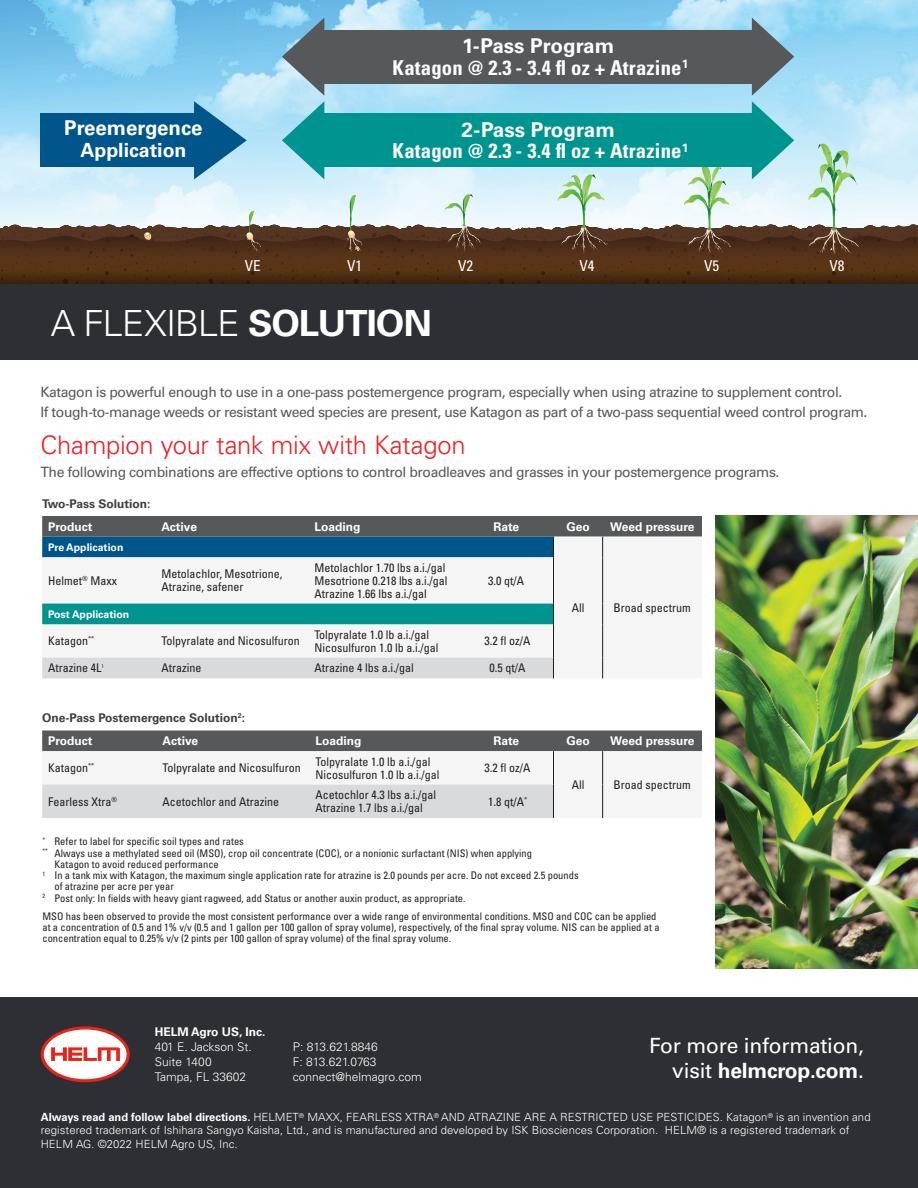
<style>
.page{position:relative;width:918px;height:1188px;background:#fff}
.page>*{position:absolute;margin:0;border:0;box-sizing:border-box;transform-origin:0 0}
.ContentParagraph{font:300 36px "Univers LT Std";letter-spacing:-.03em;color:#fff}
.ContentSubheads{font:300 25.5px "Univers LT Std";letter-spacing:-.01em;color:#ee1d23}
.t1{font:21px/25.2px "Univers LT Std";letter-spacing:-.01em;color:#fff;text-align:right}
.t2{font:700 condensed 20.4px "Univers LT Std";letter-spacing:.01em;color:#fff}
.t3{font:700 20.4px "Univers LT Std";color:#fff}
.t4{font:700 19.5px "Univers LT Std";color:#fff}
.t5{font:condensed 15px "Univers LT Pro";color:#fff}
.t6{font:14.25px/19.5px "Univers LT Std";letter-spacing:-.03em;color:#57585a}
.ChartText-Reg{font:condensed 12px/12.8px "Univers LT Std";color:#231f20}
.ChartText-Bold{font:700 12px "Univers LT Std";color:#fff}
.t7{font:300 12px "Univers LT Std";color:#fff}
.ChartText-Bold-2{font:700 12px "Univers LT Std";color:#3e3e3f}
.t8{font:300 11.25px/13.2px "Univers LT Std";letter-spacing:.005em;color:#fff}
.ChartText-Reg-2{font:condensed 10.5px/11.2px "Univers LT Std";color:#231f20}
.ChartText-Bold-3{font:700 10.5px "Univers LT Std";color:#fff}
.ChartText-Reg-3{font:condensed 5.25px "Univers LT Std";color:#231f20}
.s1{font-size:19.5px}
.s2{font-weight:700}
</style>
<div class="page">
<div style="left:42px;top:557px;width:562px;height:121px;background:#f5f5f6"></div>
<svg style="left:42px;top:516px;width:660px;height:41px;background:#47697e"></svg>
<hr style="left:553px;top:557px;width:1px;height:47px;background:#231f20">
<hr style="left:602px;top:557px;width:1px;height:47px;background:#231f20">
<div style="left:42px;top:604px;width:512px;height:20px;background:#009491"></div>
<svg style="left:602px;top:604px;width:1px;height:20px"></svg>
<hr style="left:553px;top:624px;width:1px;height:34px;background:#231f20">
<hr style="left:602px;top:624px;width:1px;height:34px;background:#231f20">
<svg style="left:602px;top:658px;width:1px;height:20px"></svg>
<div style="left:42px;top:658px;width:512px;height:20px;background:#d9dadc"></div>
<div style="left:42px;top:730px;width:660px;height:21px;background:#57585a"></div>
<div style="left:42px;top:751px;width:660px;height:67px;background:#f5f5f6"></div>
<div style="left:42px;top:785px;width:511px;height:33px;background:#d9dadc"></div>
<hr style="left:553px;top:751px;width:1px;height:34px;background:#231f20">
<hr style="left:602px;top:751px;width:1px;height:34px;background:#231f20">
<hr style="left:602px;top:785px;width:1px;height:33px;background:#231f20">
<hr style="left:553px;top:785px;width:1px;height:33px;background:#231f20">
<div style="left:0;top:998px;width:918px;height:190px;background:#2d2f34"></div>
<svg style="left:41px;top:1026px;width:89px;height:56px"></svg>
<img style="left:716px;top:516px;width:202px;height:453px">
<img style="left:0;top:0;width:368px;height:18px">
<img style="left:746px;top:0;width:87px;height:18px">
<svg style="left:0;top:18px;width:918px;height:266px;background:#7d9fa5"></svg>
<div style="left:0;top:284px;width:918px;height:76px;background:#2d2f34"></div>
<p class="t3" style="left:64px;top:116px;width:140px">Preemergence</p>
<p class="t4" style="left:80px;top:138px;width:108px">Application</p>
<p class="t3" style="left:462px;top:34px;width:154px">1-Pass Program</p>
<p class="t2" style="left:393px;top:55px;width:297px">Katagon <span class="s1">@</span> 2.3 - 3.4 fl oz + Atrazine<sup>1</sup></p>
<p class="t3" style="left:462px;top:118px;width:155px">2-Pass Program</p>
<p class="t2" style="left:393px;top:139px;width:297px">Katagon <span class="s1">@</span> 2.3 - 3.4 fl oz + Atrazine<sup>1</sup></p>
<p class="t5" style="left:245px;top:257px;width:17px">VE</p>
<p class="t5" style="left:347px;top:257px;width:17px">V1</p>
<p class="t5" style="left:458px;top:257px;width:17px">V2</p>
<p class="t5" style="left:580px;top:257px;width:17px">V4</p>
<p class="t5" style="left:704px;top:257px;width:17px">V5</p>
<p class="t5" style="left:830px;top:257px;width:17px">V8</p>
<p class="ContentParagraph" style="left:51px;top:301px;width:383px">A FLEXIBLE <span class="s2">SOLUTION</span></p>
<p class="t6" style="left:40px;top:383px;width:828px">Katagon is powerful enough to use in a one-pass postemergence program, especially when using atrazine to supplement control.<br>If tough-to-manage weeds or resistant weed species are present, use Katagon as part of a two-pass sequential weed control program.</p>
<p class="ContentSubheads" style="left:40px;top:430px;width:427px">Champion your tank mix with Katagon</p>
<p class="t6" style="left:40px;top:462px;width:740px">The following combinations are effective options to control broadleaves and grasses in your postemergence programs.</p>
<p class="ChartText-Bold-2" style="left:42px;top:497px;width:110px">Two-Pass Solution:</p>
<p class="ChartText-Bold" style="left:48px;top:519px;width:46px">Product</p>
<p class="ChartText-Bold" style="left:162px;top:519px;width:37px">Active</p>
<p class="ChartText-Bold" style="left:314px;top:519px;width:48px">Loading</p>
<p class="ChartText-Bold" style="left:493px;top:519px;width:27px">Rate</p>
<p class="ChartText-Bold" style="left:566px;top:519px;width:25px">Geo</p>
<p class="ChartText-Bold" style="left:610px;top:519px;width:86px">Weed pressure</p>
<p class="ChartText-Bold-3" style="left:48px;top:541px;width:77px">Pre Application</p>
<p class="ChartText-Reg" style="left:48px;top:574px;width:70px">Helmet<sup>®</sup> Maxx</p>
<p class="ChartText-Reg" style="left:162px;top:568px;width:123px">Metolachlor, Mesotrione,<br>Atrazine, safener</p>
<p class="ChartText-Bold-3" style="left:48px;top:608px;width:82px">Post Application</p>
<p class="ChartText-Reg" style="left:48px;top:635px;width:48px">Katagon<sup>**</sup></p>
<p class="ChartText-Reg" style="left:162px;top:635px;width:140px">Tolpyralate and Nicosulfuron</p>
<p class="ChartText-Reg" style="left:314px;top:561px;width:133px">Metolachlor 1.70 lbs a.i./gal</p>
<p class="ChartText-Reg" style="left:314px;top:574px;width:135px">Mesotrione 0.218 lbs a.i./gal</p>
<p class="ChartText-Reg" style="left:314px;top:587px;width:114px">Atrazine 1.66 lbs a.i./gal</p>
<p class="ChartText-Reg" style="left:314px;top:628px;width:116px">Tolpyralate 1.0 lb a.i./gal</p>
<p class="ChartText-Reg" style="left:314px;top:641px;width:125px">Nicosulfuron 1.0 lb a.i./gal</p>
<p class="ChartText-Reg" style="left:488px;top:574px;width:37px">3.0 qt/A</p>
<p class="ChartText-Reg" style="left:485px;top:635px;width:47px">3.2 fl oz/A</p>
<p class="ChartText-Reg" style="left:48px;top:662px;width:55px">Atrazine 4L</p>
<p class="ChartText-Reg-3" style="left:102px;top:663px;width:4px">1</p>
<p class="ChartText-Reg" style="left:162px;top:662px;width:41px">Atrazine</p>
<p class="ChartText-Reg" style="left:314px;top:662px;width:101px">Atrazine 4 lbs a.i./gal</p>
<p class="ChartText-Reg" style="left:490px;top:662px;width:37px">0.5 qt/A</p>
<p class="ChartText-Bold-2" style="left:42px;top:711px;width:204px">One-Pass Postemergence Solution<sup>2</sup>:</p>
<p class="ChartText-Reg" style="left:572px;top:601px;width:14px">All</p>
<p class="ChartText-Reg" style="left:614px;top:601px;width:79px">Broad spectrum</p>
<p class="ChartText-Bold" style="left:48px;top:734px;width:46px">Product</p>
<p class="ChartText-Bold" style="left:163px;top:734px;width:37px">Active</p>
<p class="ChartText-Bold" style="left:315px;top:734px;width:48px">Loading</p>
<p class="ChartText-Bold" style="left:493px;top:734px;width:27px">Rate</p>
<p class="ChartText-Bold" style="left:566px;top:734px;width:25px">Geo</p>
<p class="ChartText-Bold" style="left:610px;top:734px;width:86px">Weed pressure</p>
<p class="ChartText-Reg" style="left:48px;top:761px;width:48px">Katagon<sup>**</sup></p>
<p class="ChartText-Reg" style="left:163px;top:761px;width:140px">Tolpyralate and Nicosulfuron</p>
<p class="ChartText-Reg" style="left:315px;top:755px;width:116px">Tolpyralate 1.0 lb a.i./gal</p>
<p class="ChartText-Reg" style="left:315px;top:768px;width:125px">Nicosulfuron 1.0 lb a.i./gal</p>
<p class="ChartText-Reg" style="left:485px;top:761px;width:47px">3.2 fl oz/A</p>
<p class="ChartText-Reg" style="left:572px;top:778px;width:14px">All</p>
<p class="ChartText-Reg" style="left:614px;top:778px;width:79px">Broad spectrum</p>
<p class="ChartText-Reg" style="left:48px;top:795px;width:70px">Fearless Xtra<sup>®</sup></p>
<p class="ChartText-Reg" style="left:163px;top:795px;width:118px">Acetochlor and Atrazine</p>
<p class="ChartText-Reg" style="left:315px;top:789px;width:122px">Acetochlor 4.3 lbs a.i./gal</p>
<p class="ChartText-Reg" style="left:315px;top:801px;width:109px">Atrazine 1.7 lbs a.i./gal</p>
<p class="ChartText-Reg" style="left:488px;top:795px;width:41px">1.8 qt/A<sup>*</sup></p>
<p class="ChartText-Reg-2" style="left:42px;top:836px;width:203px"><sup>*</sup> Refer to label for specific soil types and rates</p>
<p class="ChartText-Reg-2" style="left:42px;top:847px;width:491px"><sup>**</sup> Always use a methylated seed oil (MSO), crop oil concentrate (COC), or a nonionic surfactant (NIS) when applying</p>
<p class="ChartText-Reg-2" style="left:54px;top:858px;width:166px">Katagon to avoid reduced performance</p>
<p class="ChartText-Reg-2" style="left:42px;top:870px;width:538px"><sup>1</sup> In a tank mix with Katagon, the maximum single application rate for atrazine is 2.0 pounds per acre. Do not exceed 2.5 pounds</p>
<p class="ChartText-Reg-2" style="left:54px;top:881px;width:121px">of atrazine per acre per year</p>
<p class="ChartText-Reg-2" style="left:42px;top:892px;width:425px"><sup>2</sup> Post only: In fields with heavy giant ragweed, add Status or another auxin product, as appropriate.</p>
<p class="ChartText-Reg-2" style="left:42px;top:910px;width:619px">MSO has been observed to provide the most consistent performance over a wide range of environmental conditions. MSO and COC can be applied at a concentration of 0.5 and 1% v/v (0.5 and 1 gallon per 100 gallon of spray volume), respectively, of the final spray volume. NIS can be applied at a concentration equal to 0.25% v/v (2 pints per 100 gallon of spray volume) of the final spray volume.</p>
<p class="ChartText-Bold" style="left:155px;top:1025px;width:112px">HELM Agro US, Inc.</p>
<p class="t7" style="left:155px;top:1040px;width:98px">401 E. Jackson St.</p>
<p class="t7" style="left:155px;top:1055px;width:58px">Suite 1400</p>
<p class="t7" style="left:155px;top:1070px;width:93px">Tampa, FL 33602</p>
<p class="t1" style="left:649px;top:1033px;width:216px">For more information, visit <span class="s2">helmcrop.com</span>.</p>
<p class="t7" style="left:293px;top:1040px;width:87px">P: 813.621.8846</p>
<p class="t7" style="left:293px;top:1055px;width:85px">F: 813.621.0763</p>
<p class="t7" style="left:293px;top:1070px;width:130px">connect@helmagro.com</p>
<p class="t8" style="left:41px;top:1111px;width:831px"><span class="s2">Always read and follow label directions.</span> HELMET<sup>®</sup> MAXX, FEARLESS XTRA<sup>®</sup> AND ATRAZINE ARE A RESTRICTED USE PESTICIDES. Katagon<sup>®</sup> is an invention and registered trademark of Ishihara Sangyo Kaisha, Ltd., and is manufactured and developed by ISK Biosciences Corporation. HELM® is a registered trademark of<br>HELM AG. ©2022 HELM Agro US, Inc.</p>
</div>
